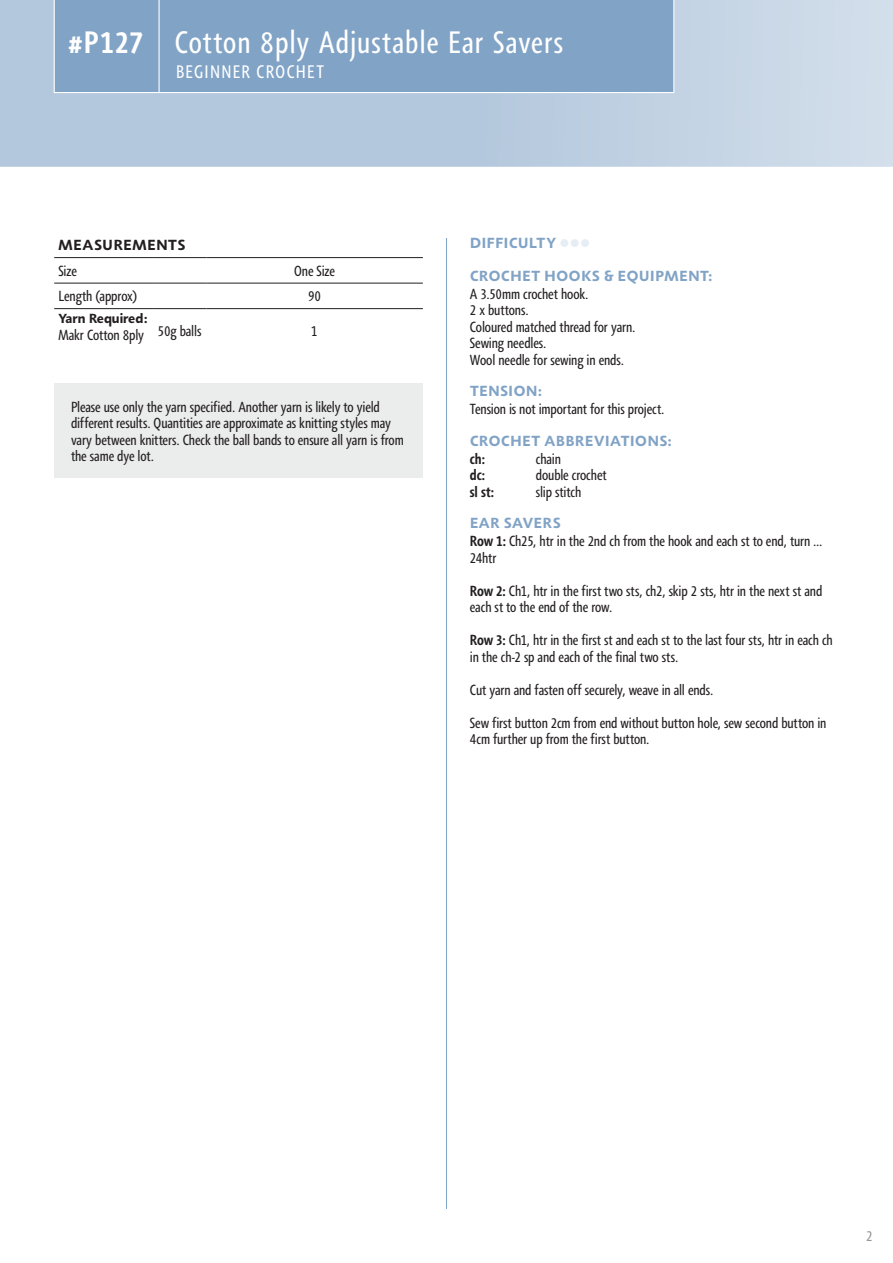
<style>
.page{position:relative;width:893px;height:1263px;background:#fff}
.page>*{position:absolute;margin:0;border:0;box-sizing:border-box;transform-origin:0 0}
.t1{font:condensed 31.8px "Agilita LT Pro";letter-spacing:.03em;color:#fff}
.t2{font:700 condensed 31.8px "Agilita LT Pro";color:#fff}
.t3{font:condensed 18.6px "Agilita LT Pro";letter-spacing:.07em;color:#fff}
.t4{font:condensed 15px/16.5px "Agilita LT Pro";letter-spacing:-.01em;color:#231f20}
.t5{font:700 15px "Agilita LT Pro";letter-spacing:.045em;color:#81a3c6}
.t6{font:700 15px "Agilita LT Pro";letter-spacing:.055em;color:#231f20}
.t7{font:700 condensed 15px "Agilita LT Pro";letter-spacing:-.005em;color:#231f20}
.t8{font:condensed 15px "Agilita LT Pro";color:#949698}
.t9{font:700 13.5px "Agilita LT Pro";color:#231f20}
.s1{color:#e6edf4}
.s2{font-weight:700;font-stretch:normal;color:#81a3c6}
.s3{font-weight:700}
</style>
<div class="page">
<hr style="left:446px;top:238px;width:1px;height:971px;background:#81a3c6">
<svg style="left:0;top:0;width:893px;height:167px;background:#becfe1"></svg>
<div style="left:54px;top:0;width:620px;height:93px;background:#81a3c6"></div>
<hr style="left:159px;top:0;width:1px;height:93px;background:#fff">
<hr style="left:54px;top:308px;width:99px;height:1px;background:#231f20">
<hr style="left:153px;top:308px;width:53px;height:1px;background:#231f20">
<hr style="left:206px;top:308px;width:217px;height:1px;background:#231f20">
<hr style="left:54px;top:257px;width:99px;height:1px;background:#231f20">
<hr style="left:153px;top:257px;width:53px;height:1px;background:#231f20">
<hr style="left:206px;top:257px;width:217px;height:1px;background:#231f20">
<hr style="left:54px;top:283px;width:99px;height:1px;background:#231f20">
<hr style="left:153px;top:283px;width:53px;height:1px;background:#231f20">
<hr style="left:206px;top:283px;width:217px;height:1px;background:#231f20">
<div style="left:54px;top:384px;width:369px;height:94px;background:#ebecec"></div>
<h1 class="t2" style="left:69px;top:20px;width:76px">#P127</h1>
<h1 class="t1" style="left:175px;top:21px;width:390px">Cotton 8ply Adjustable Ear Savers</h1>
<p class="t3" style="left:176px;top:59px;width:149px">BEGINNER CROCHET</p>
<p class="t6" style="left:59px;top:234px;width:128px">MEASUREMENTS</p>
<p class="t4" style="left:58px;top:263px;width:20px">Size</p>
<p class="t4" style="left:294px;top:263px;width:42px">One Size</p>
<p class="t4" style="left:58px;top:288px;width:80px">Length (approx)</p>
<p class="t4" style="left:308px;top:288px;width:14px">90</p>
<p class="t9" style="left:58px;top:308px;width:91px">Yarn Required:</p>
<p class="t4" style="left:58px;top:327px;width:144px">Makr Cotton 8ply 50g balls</p>
<p class="t4" style="left:311px;top:322px;width:8px">1</p>
<p class="t4" style="left:71px;top:398px;width:334px">Please use only the yarn specified. Another yarn is likely to yield different results. Quantities are approximate as knitting styles may vary between knitters. Check the ball bands to ensure all yarn is from the same dye lot.</p>
<p class="t5" style="left:470px;top:231px;width:122px">DIFFICULTY <span class="s1">●●●</span></p>
<p class="t5" style="left:470px;top:264px;width:244px">CROCHET HOOKS &amp; EQUIPMENT:</p>
<p class="t4" style="left:470px;top:285px;width:167px">A 3.50mm crochet hook.<br>2 x buttons.<br>Coloured matched thread for yarn.<br>Sewing needles.<br>Wool needle for sewing in ends.</p>
<p class="t5" style="left:470px;top:380px;width:73px">TENSION:</p>
<p class="t4" style="left:470px;top:401px;width:196px">Tension is not important for this project.</p>
<p class="t5" style="left:470px;top:429px;width:203px">CROCHET ABBREVIATIONS:</p>
<p class="t7" style="left:470px;top:448px;width:17px">ch:</p>
<p class="t4" style="left:536px;top:450px;width:27px">chain</p>
<p class="t7" style="left:470px;top:464px;width:17px">dc:</p>
<p class="t4" style="left:536px;top:467px;width:72px">double crochet</p>
<p class="t7" style="left:470px;top:481px;width:26px">sl st:</p>
<p class="t4" style="left:536px;top:483px;width:47px">slip stitch</p>
<p class="t4" style="left:470px;top:514px;width:354px;line-height:18px"><span class="s2">EAR SAVERS<br></span><span class="s3">Row 1:</span> Ch25, htr in the 2nd ch from the hook and each st to end, turn ...</p>
<p class="t4" style="left:470px;top:549px;width:28px">24htr</p>
<p class="t4" style="left:470px;top:582px;width:354px"><span class="s3">Row 2:</span> Ch1, htr in the first two sts, ch2, skip 2 sts, htr in the next st and each st to the end of the row.</p>
<p class="t4" style="left:470px;top:632px;width:364px"><span class="s3">Row 3:</span> Ch1, htr in the first st and each st to the last four sts, htr in each ch in the ch-2 sp and each of the final two sts.</p>
<p class="t4" style="left:470px;top:681px;width:245px">Cut yarn and fasten off securely, weave in all ends.</p>
<p class="t4" style="left:470px;top:714px;width:358px">Sew first button 2cm from end without button hole, sew second button in<br>4cm further up from the first button.</p>
<p class="t8" style="left:866px;top:1225px;width:8px">2</p>
</div>
